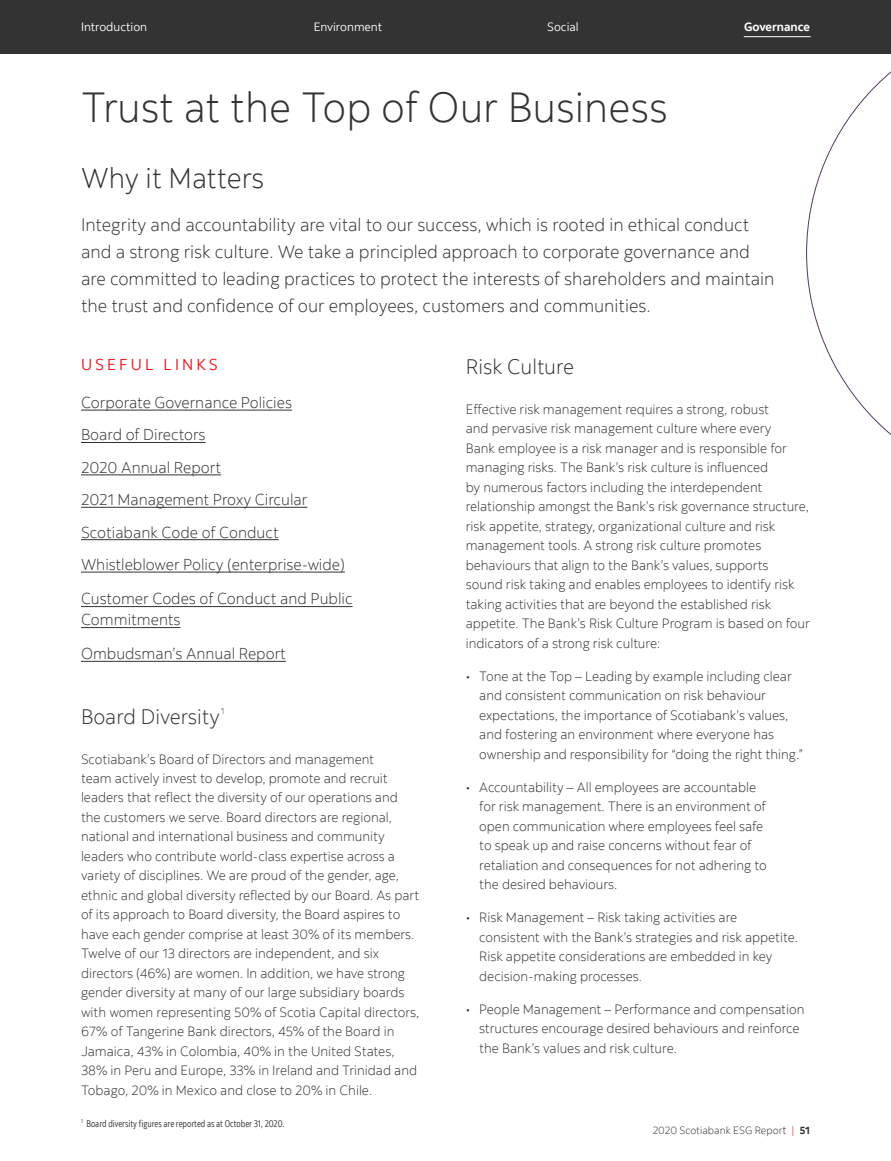
<style>
.page{position:relative;width:891px;height:1161px;background:#fff}
.page>*{position:absolute;margin:0;border:0;box-sizing:border-box;transform-origin:0 0}
.t1{font:300 42px "Scotia";color:#333}
.t2{font:300 28.5px "Scotia";color:#333}
.t3{font:300 21px "Scotia";color:#333}
.t4{font:300 18px/27px "Scotia";color:#333}
.t5{font:300 15.75px/32.4px "Scotia";color:#333}
.t6{font:15.75px "Scotia";letter-spacing:.2em;color:#ec111a}
.t7{font:300 13.5px/19.5px "Scotia";color:#333}
.t8{font:12px "Scotia";color:#fff}
.t9{font:700 12px "Scotia";color:#fff}
.t10{font:300 10.5px "Scotia";color:#333}
.t11{font:9.75px "Scotia Legal";color:#333}
.t12{font:300 8.7px "Scotia";color:#333}
.s1{font-size:11.25px}
.s2{color:#ec111a}
.s3{font-weight:700}
</style>
<div class="page">
<div style="left:0;top:0;width:891px;height:54px;background:#333"></div>
<hr style="left:81px;top:410px;width:211px;height:1px;background:#333">
<hr style="left:81px;top:442px;width:125px;height:1px;background:#333">
<hr style="left:81px;top:474px;width:140px;height:1px;background:#333">
<hr style="left:81px;top:507px;width:226px;height:1px;background:#333">
<hr style="left:81px;top:539px;width:198px;height:1px;background:#333">
<hr style="left:81px;top:572px;width:264px;height:1px;background:#333">
<hr style="left:81px;top:606px;width:272px;height:1px;background:#333">
<hr style="left:81px;top:627px;width:99px;height:1px;background:#333">
<hr style="left:81px;top:661px;width:205px;height:1px;background:#333">
<svg style="left:806px;top:37px;width:85px;height:398px"></svg>
<hr style="left:744px;top:36px;width:67px;height:1px;background:#fff">
<p class="t8" style="left:81px;top:20px;width:68px">Introduction</p>
<p class="t8" style="left:314px;top:20px;width:70px">Environment</p>
<p class="t8" style="left:547px;top:20px;width:33px">Social</p>
<p class="t9" style="left:744px;top:20px;width:67px">Governance</p>
<h1 class="t1" style="left:81px;top:82px;width:588px">Trust at the Top of Our Business</h1>
<h2 class="t2" style="left:81px;top:160px;width:185px">Why it Matters</h2>
<p class="t4" style="left:81px;top:211px;width:695px">Integrity and accountability are vital to our success, which is rooted in ethical conduct and a strong risk culture. We take a principled approach to corporate governance and are committed to leading practices to protect the interests of shareholders and maintain the trust and confidence of our employees, customers and communities.</p>
<p class="t6" style="left:81px;top:355px;width:138px">USEFUL LINKS</p>
<p class="t5" style="left:81px;top:386px;width:265px">Corporate Governance Policies<br>Board of Directors<br>2020 Annual Report<br>2021 Management Proxy Circular<br>Scotiabank Code of Conduct<br>Whistleblower Policy (enterprise-wide)</p>
<p class="t5" style="left:81px;top:588px;width:273px;line-height:21px">Customer Codes of Conduct and Public<br>Commitments</p>
<p class="t5" style="left:81px;top:637px;width:206px">Ombudsman’s Annual Report</p>
<h3 class="t3" style="left:81px;top:703px;width:140px">Board Diversity</h3>
<p class="t12" style="left:221px;top:706px;width:5px">1</p>
<p class="t7" style="left:81px;top:749px;width:340px">Scotiabank’s Board of Directors and management<br>team actively invest to develop, promote and recruit leaders that reflect the diversity of our operations and the customers we serve. Board directors are regional, national and international business and community leaders who contribute world-class expertise across a variety of disciplines. We are proud of the gender, age, ethnic and global diversity reflected by our Board. As part of its approach to Board diversity, the Board aspires to have each gender comprise at least 30% of its members.<br>Twelve of our 13 directors are independent, and six directors (46%) are women. In addition, we have strong gender diversity at many of our large subsidiary boards with women representing 50% of Scotia Capital directors, 67% of Tangerine Bank directors, 45% of the Board in Jamaica, 43% in Colombia, 40% in the United States, 38% in Peru and Europe, 33% in Ireland and Trinidad and Tobago, 20% in Mexico and close to 20% in Chile.</p>
<p class="t11" style="left:81px;top:1117px;width:205px"><sup>1</sup> Board diversity figures are reported as at October 31, 2020.</p>
<h3 class="t3" style="left:466px;top:354px;width:110px">Risk Culture</h3>
<p class="t7" style="left:466px;top:399px;width:346px">Effective risk management requires a strong, robust<br>and pervasive risk management culture where every<br>Bank employee is a risk manager and is responsible for managing risks. The Bank’s risk culture is influenced<br>by numerous factors including the interdependent relationship amongst the Bank’s risk governance structure, risk appetite, strategy, organizational culture and risk management tools. A strong risk culture promotes behaviours that align to the Bank’s values, supports<br>sound risk taking and enables employees to identify risk taking activities that are beyond the established risk appetite. The Bank’s Risk Culture Program is based on four indicators of a strong risk culture:</p>
<p class="t7" style="left:479px;top:666px;width:325px;text-indent:-14px">• Tone at the Top – Leading by example including clear and consistent communication on risk behaviour expectations, the importance of Scotiabank’s values, and fostering an environment where everyone has ownership and responsibility for “doing the right thing.”</p>
<p class="t7" style="left:479px;top:777px;width:289px;text-indent:-14px">• Accountability – All employees are accountable for risk management. There is an environment of open communication where employees feel safe to speak up and raise concerns without fear of retaliation and consequences for not adhering to the desired behaviours.</p>
<p class="t7" style="left:479px;top:908px;width:320px;text-indent:-14px">• Risk Management – Risk taking activities are consistent with the Bank’s strategies and risk appetite.<br>Risk appetite considerations are embedded in key decision-making processes.</p>
<p class="t7" style="left:479px;top:999px;width:327px;text-indent:-14px">• People Management – Performance and compensation structures encourage desired behaviours and reinforce the Bank’s values and risk culture.</p>
<p class="t10" style="left:653px;top:1124px;width:159px">2020 Scotiabank ESG Repor<span class="s1">t</span> <span class="s2">|</span> <span class="s3">51</span></p>
</div>
